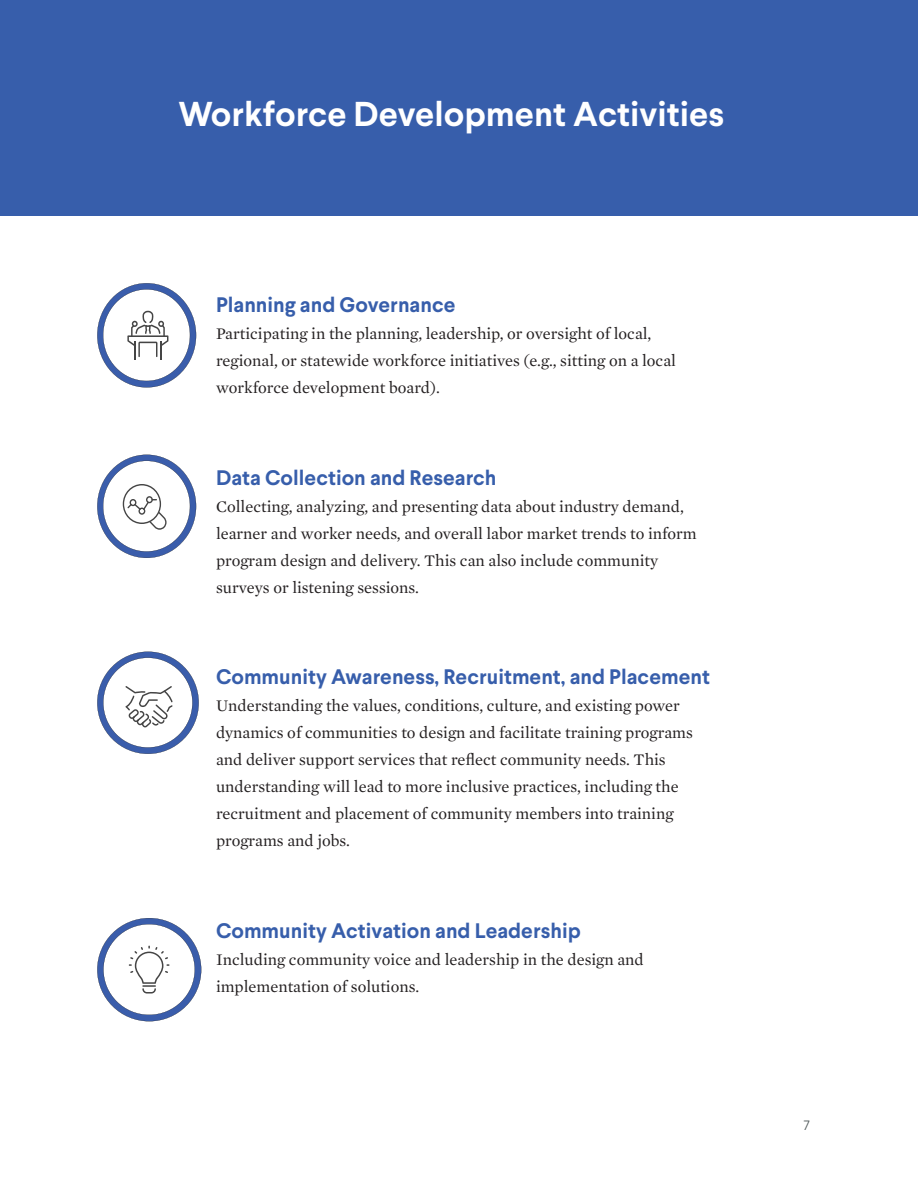
<style>
.page{position:relative;width:918px;height:1188px;background:#fff}
.page>*{position:absolute;margin:0;border:0;box-sizing:border-box;transform-origin:0 0}
.Author_Name{font:700 34.5px "Larsseit";color:#fff}
.t1{font:700 21px "Larsseit";color:#375eab}
.t2{font:16.5px/27px "Mercury Text G1";color:#231f20}
.t3{font:300 13.5px "Larsseit";color:#4e5758}
</style>
<div class="page">
<div style="left:0;top:0;width:918px;height:216px;background:#375eab"></div>
<svg style="left:97px;top:283px;width:99px;height:105px"></svg>
<svg style="left:97px;top:455px;width:99px;height:103px"></svg>
<svg style="left:97px;top:652px;width:102px;height:102px"></svg>
<svg style="left:97px;top:918px;width:104px;height:103px"></svg>
<p class="Author_Name" style="left:178px;top:92px;width:547px">Workforce Development Activities</p>
<p class="t1" style="left:216px;top:291px;width:241px">Planning and Governance</p>
<p class="t2" style="left:216px;top:319px;width:461px">Participating in the planning, leadership, or oversight of local, regional, or statewide workforce initiatives (e.g., sitting on a local workforce development board).</p>
<p class="t1" style="left:216px;top:464px;width:282px">Data Collection and Research</p>
<p class="t2" style="left:216px;top:492px;width:482px">Collecting, analyzing, and presenting data about industry demand, learner and worker needs, and overall labor market trends to inform program design and delivery. This can also include community surveys or listening sessions.</p>
<p class="t1" style="left:216px;top:663px;width:495px">Community Awareness, Recruitment, and Placement</p>
<p class="t2" style="left:216px;top:691px;width:478px">Understanding the values, conditions, culture, and existing power dynamics of communities to design and facilitate training programs and deliver support services that reflect community needs. This understanding will lead to more inclusive practices, including the recruitment and placement of community members into training programs and jobs.</p>
<p class="t1" style="left:216px;top:917px;width:366px">Community Activation and Leadership</p>
<p class="t2" style="left:216px;top:945px;width:429px">Including community voice and leadership in the design and implementation of solutions.</p>
<p class="t3" style="left:804px;top:1117px;width:8px">7</p>
</div>
